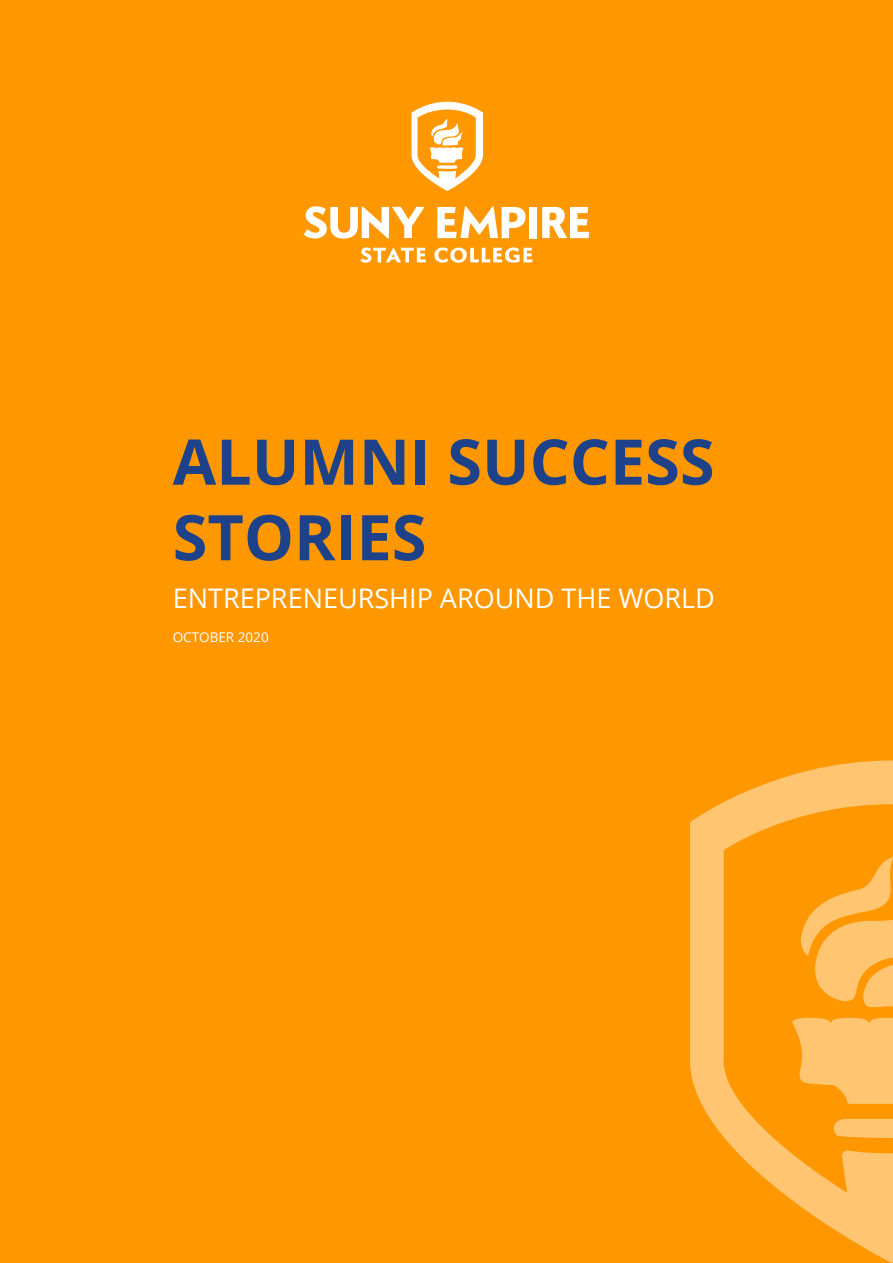
<style>
.page{position:relative;width:893px;height:1263px;background:#ff9800}
.page>*{position:absolute;margin:0;border:0;box-sizing:border-box;transform-origin:0 0}
.t1{font:700 63px/75.6px "Open Sans";color:#1d428a}
.t2{font:27px "Open Sans";color:#fff}
.t3{font:13.5px "Open Sans";color:#fff}
</style>
<div class="page">
<svg style="left:304px;top:206px;width:120px;height:33px"></svg>
<svg style="left:437px;top:206px;width:89px;height:32px"></svg>
<div style="left:529px;top:207px;width:8px;height:31px;background:#fff"></div>
<svg style="left:542px;top:207px;width:47px;height:31px"></svg>
<svg style="left:360px;top:247px;width:66px;height:16px"></svg>
<svg style="left:434px;top:247px;width:99px;height:16px"></svg>
<svg style="left:411px;top:102px;width:72px;height:89px"></svg>
<svg style="left:690px;top:760px;width:203px;height:503px"></svg>
<svg style="left:833px;top:1119px;width:60px;height:21px"></svg>
<svg style="left:790px;top:1018px;width:103px;height:86px"></svg>
<svg style="left:799px;top:856px;width:94px;height:152px"></svg>
<p class="t1" style="left:173px;top:422px;width:543px">ALUMNI SUCCESS<br>STORIES</p>
<p class="t2" style="left:173px;top:579px;width:544px">ENTREPRENEURSHIP AROUND THE WORLD</p>
<p class="t3" style="left:173px;top:628px;width:98px">OCTOBER 2020</p>
</div>
